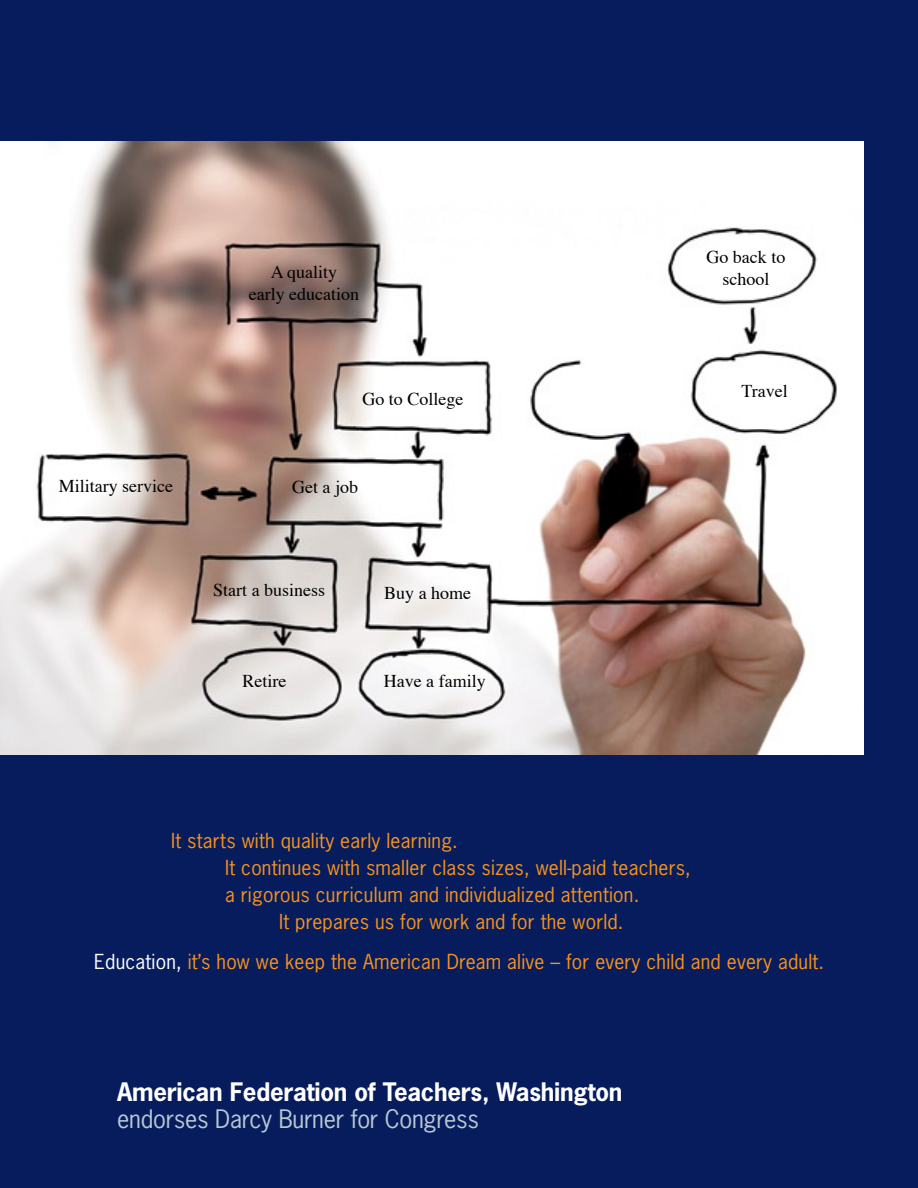
<style>
.page{position:relative;width:918px;height:1188px;background:#061c5d}
.page>*{position:absolute;margin:0;border:0;box-sizing:border-box;transform-origin:0 0}
.t1{font:700 24px "News Gothic Std";letter-spacing:-.01em;color:#fff}
.t2{font:24px "News Gothic Std";letter-spacing:-.01em;color:#b9c8d3}
.t3{font:19.5px "News Gothic Std";letter-spacing:.01em;color:#f7931d}
.t4{font:18px/21.6px "Times";color:#000;text-align:center}
.s1{color:#fff}
</style>
<div class="page">
<img style="left:0;top:142px;width:863px;height:612px">
<p class="t4" style="left:59px;top:473px;width:116px">Military service</p>
<p class="t4" style="left:249px;top:260px;width:112px">A quality<br>early education</p>
<p class="t4" style="left:362px;top:387px;width:102px">Go to College</p>
<p class="t4" style="left:292px;top:475px;width:67px">Get a job</p>
<p class="t4" style="left:213px;top:577px;width:113px">Start a business</p>
<p class="t4" style="left:384px;top:580px;width:88px">Buy a home</p>
<p class="t4" style="left:242px;top:669px;width:45px">Retire</p>
<p class="t4" style="left:384px;top:669px;width:103px">Have a family</p>
<p class="t4" style="left:706px;top:245px;width:80px">Go back to school</p>
<p class="t4" style="left:741px;top:379px;width:48px">Travel</p>
<p class="t3" style="left:171px;top:828px;width:288px">It starts with quality early learning.</p>
<p class="t3" style="left:225px;top:855px;width:467px">It continues with smaller class sizes, well-paid teachers,</p>
<p class="t3" style="left:225px;top:882px;width:416px">a rigorous curriculum and individualized attention.</p>
<p class="t3" style="left:279px;top:909px;width:346px">It prepares us for work and for the world.</p>
<p class="t3" style="left:94px;top:949px;width:732px"><span class="s1">Education,</span> it’s how we keep the American Dream alive – for every child and every adult.</p>
<p class="t1" style="left:117px;top:1076px;width:507px">American Federation of Teachers, Washington</p>
<p class="t2" style="left:117px;top:1103px;width:363px">endorses Darcy Burner for Congress</p>
</div>
